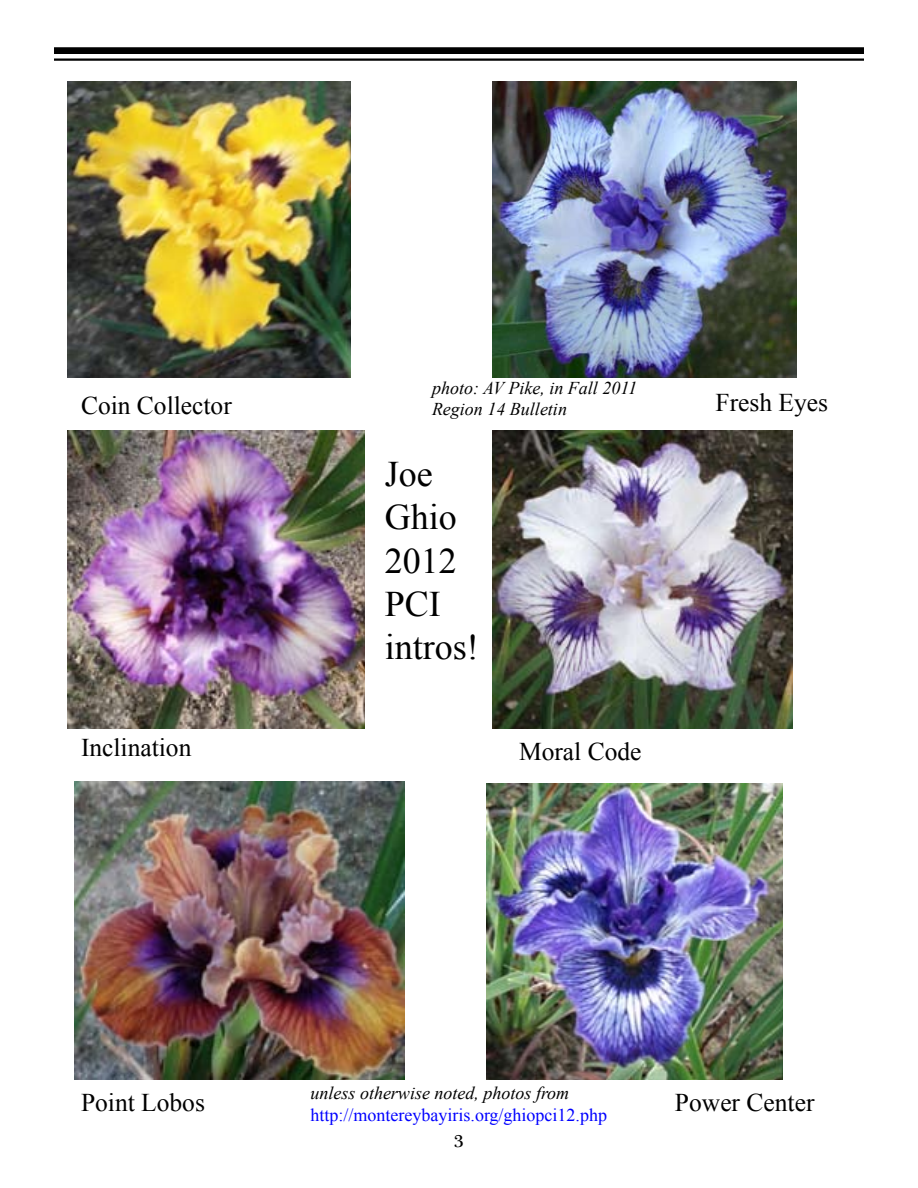
<style>
.page{position:relative;width:918px;height:1188px;background:#fff}
.page>*{position:absolute;margin:0;border:0;box-sizing:border-box;transform-origin:0 0}
.t1{font:36px/43.2px "Times New Roman";color:#000}
.t2{font:25.5px "Times New Roman";color:#000}
.t3{font:italic 18px/21.6px "Times New Roman";color:#000}
.t4{font:18px "Times New Roman";color:#00f}
.t5{font:18px "Plantagenet Cherokee";color:#000}
</style>
<div class="page">
<div style="left:54px;top:47px;width:810px;height:7px;background:#000"></div>
<hr style="left:54px;top:58px;width:810px;height:3px;background:#000">
<img style="left:68px;top:81px;width:283px;height:297px">
<img style="left:68px;top:430px;width:296px;height:299px">
<img style="left:74px;top:782px;width:331px;height:298px">
<img style="left:492px;top:81px;width:304px;height:297px">
<img style="left:492px;top:430px;width:300px;height:299px">
<img style="left:486px;top:783px;width:297px;height:297px">
<h2 class="t2" style="left:81px;top:388px;width:152px">Coin Collector</h2>
<h2 class="t2" style="left:81px;top:730px;width:112px">Inclination</h2>
<p class="t3" style="left:432px;top:376px;width:207px">photo: AV Pike, in Fall 2011<br>Region 14 Bulletin</p>
<h1 class="t1" style="left:385px;top:452px;width:95px">Joe<br>Ghio<br>2012<br>PCI intros!</h1>
<h2 class="t2" style="left:519px;top:735px;width:124px">Moral Code</h2>
<h2 class="t2" style="left:715px;top:386px;width:114px">Fresh Eyes</h2>
<p class="t3" style="left:310px;top:1082px;width:260px">unless otherwise noted, photos from</p>
<p class="t4" style="left:310px;top:1103px;width:298px">http://montereybayiris.org/ghiopci12.php</p>
<h2 class="t2" style="left:81px;top:1086px;width:125px">Point Lobos</h2>
<h2 class="t2" style="left:675px;top:1086px;width:141px">Power Center</h2>
<p class="t5" style="left:454px;top:1129px;width:11px">3</p>
</div>
